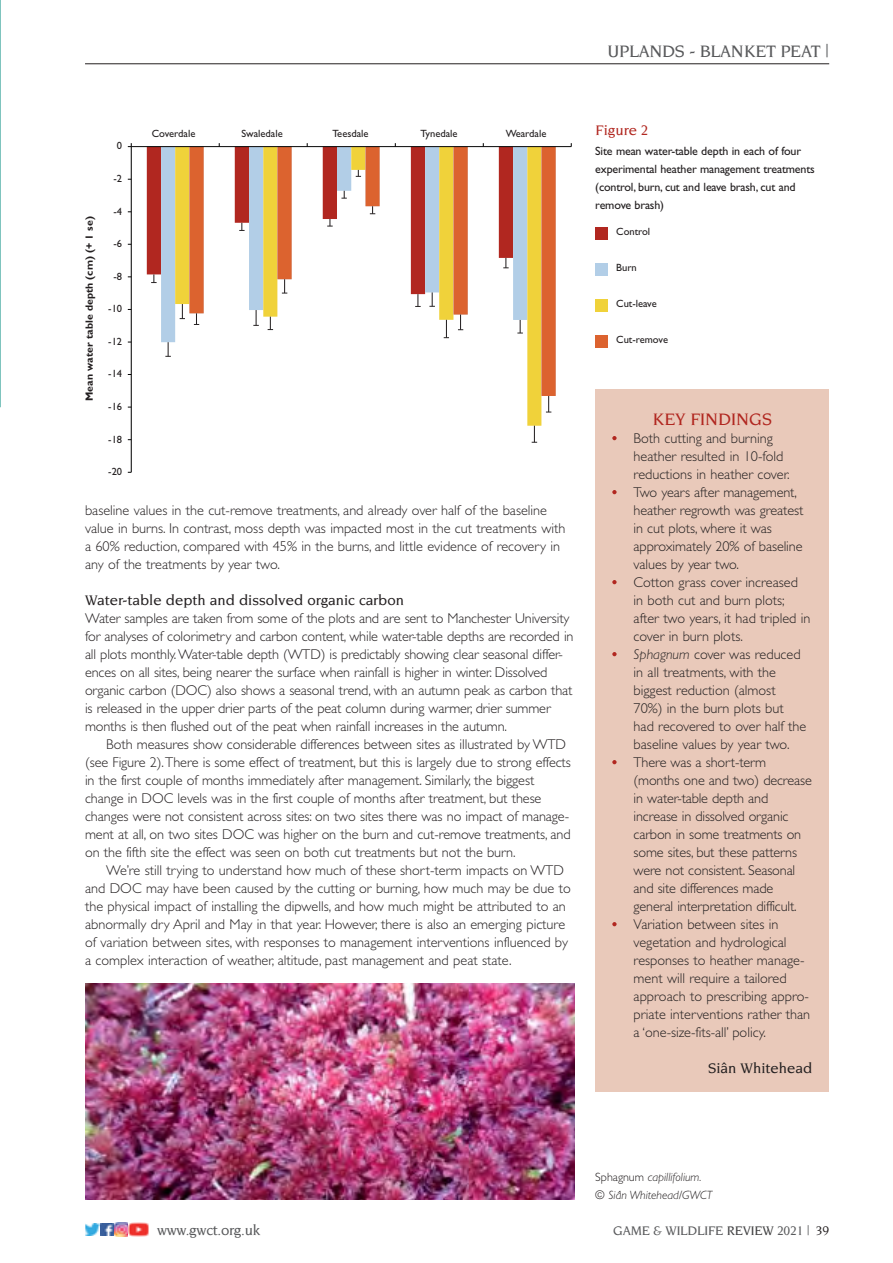
<style>
.page{position:relative;width:893px;height:1263px;background:#fff}
.page>*{position:absolute;margin:0;border:0;box-sizing:border-box;transform-origin:0 0}
.t1{font:500 18px "Novarese LT";letter-spacing:-.015em;color:#58595b}
.t2{font:500 18px "Novarese LT";color:#b12720}
.t3{font:500 15px "Novarese LT";color:#231f20}
.t4{font:500 15px "Novarese LT";letter-spacing:-.015em;color:#58595b}
.t5{font:500 15px "Novarese LT";color:#b12720}
.t6{font:300 14.25px/18px "Gill Sans";letter-spacing:-.005em;color:#231f20}
.t7{font:500 13.5px "Novarese LT";letter-spacing:-.015em;color:#58595b}
.t8{font:12px/18px "Gill Sans";letter-spacing:-.015em;color:#231f20}
.t9{font:italic 300 12px/18px "Gill Sans";color:#231f20}
.t10{font:10.5px "Gill Sans";color:#231f20}
.t11{font:700 10.5px "Gill Sans";color:#231f20}
.s1{font-style:italic}
.s2{font-style:normal}
.s3{color:#404041}
.s4{color:#231f20}
</style>
<div class="page">
<img style="left:85px;top:1223px;width:15px;height:12px">
<svg style="left:101px;top:1223px;width:27px;height:13px"></svg>
<img style="left:129px;top:1222px;width:19px;height:14px">
<hr style="left:85px;top:63px;width:744px;height:1px;background:#231f20">
<img style="left:85px;top:983px;width:489px;height:216px">
<div style="left:595px;top:389px;width:234px;height:702px;background:#e9c9ba"></div>
<svg style="left:612px;top:436px;width:5px;height:4px"></svg>
<svg style="left:612px;top:490px;width:5px;height:4px"></svg>
<svg style="left:612px;top:580px;width:5px;height:4px"></svg>
<svg style="left:612px;top:652px;width:5px;height:4px"></svg>
<svg style="left:612px;top:760px;width:5px;height:4px"></svg>
<svg style="left:612px;top:922px;width:5px;height:4px"></svg>
<div style="left:147px;top:147px;width:14px;height:137px;background:#b12720"></div>
<div style="left:161px;top:147px;width:14px;height:195px;background:#b2cee7"></div>
<svg style="left:175px;top:147px;width:366px;height:279px"></svg>
<svg style="left:189px;top:147px;width:367px;height:249px"></svg>
<svg style="left:151px;top:274px;width:6px;height:9px"></svg>
<svg style="left:239px;top:223px;width:6px;height:8px"></svg>
<svg style="left:327px;top:219px;width:6px;height:8px"></svg>
<svg style="left:415px;top:294px;width:6px;height:13px"></svg>
<svg style="left:503px;top:258px;width:6px;height:11px"></svg>
<svg style="left:165px;top:342px;width:6px;height:15px"></svg>
<svg style="left:253px;top:310px;width:6px;height:16px"></svg>
<svg style="left:341px;top:191px;width:6px;height:8px"></svg>
<svg style="left:429px;top:292px;width:6px;height:15px"></svg>
<svg style="left:517px;top:320px;width:6px;height:14px"></svg>
<svg style="left:180px;top:304px;width:5px;height:15px"></svg>
<svg style="left:268px;top:317px;width:5px;height:13px"></svg>
<svg style="left:356px;top:170px;width:5px;height:7px"></svg>
<svg style="left:444px;top:320px;width:5px;height:18px"></svg>
<svg style="left:532px;top:426px;width:5px;height:17px"></svg>
<svg style="left:194px;top:313px;width:5px;height:12px"></svg>
<svg style="left:282px;top:279px;width:5px;height:15px"></svg>
<svg style="left:370px;top:206px;width:5px;height:8px"></svg>
<svg style="left:458px;top:315px;width:5px;height:15px"></svg>
<svg style="left:546px;top:396px;width:5px;height:17px"></svg>
<hr style="left:131px;top:147px;width:1px;height:325px;background:#000">
<hr style="left:131px;top:146px;width:440px;height:1px;background:#000">
<div style="left:595px;top:227px;width:13px;height:13px;background:#b12720"></div>
<div style="left:595px;top:263px;width:13px;height:13px;background:#b2cee7"></div>
<div style="left:595px;top:299px;width:13px;height:13px;background:#f0d23a"></div>
<div style="left:595px;top:335px;width:13px;height:13px;background:#dc632f"></div>
<p class="t1" style="left:608px;top:44px;width:223px">UPLANDS - BLANKET PEAT |</p>
<p class="t10" style="left:152px;top:129px;width:45px">Coverdale</p>
<p class="t10" style="left:241px;top:129px;width:43px">Swaledale</p>
<p class="t10" style="left:333px;top:129px;width:38px">Teesdale</p>
<p class="t10" style="left:421px;top:129px;width:39px">Tynedale</p>
<p class="t10" style="left:506px;top:129px;width:42px">Weardale</p>
<p class="t5" style="left:595px;top:125px;width:54px">Figure 2</p>
<p class="t11" style="left:86px;top:401px;width:186px;rotate:-90deg">Mean water table depth (cm) (+ 1 se)</p>
<p class="t10" style="left:117px;top:142px;width:7px">0</p>
<p class="t10" style="left:114px;top:175px;width:10px">-2</p>
<p class="t10" style="left:114px;top:207px;width:10px">-4</p>
<p class="t10" style="left:114px;top:240px;width:10px">-6</p>
<p class="t10" style="left:114px;top:273px;width:10px">-8</p>
<p class="t10" style="left:108px;top:305px;width:15px">-10</p>
<p class="t10" style="left:108px;top:338px;width:15px">-12</p>
<p class="t10" style="left:108px;top:370px;width:15px">-14</p>
<p class="t10" style="left:108px;top:403px;width:15px">-16</p>
<p class="t10" style="left:108px;top:435px;width:15px">-18</p>
<p class="t10" style="left:108px;top:467px;width:15px">-20</p>
<p class="t6" style="left:85px;top:503px;width:482px">baseline values in the cut-remove treatments, and already over half of the baseline value in burns. In contrast, moss depth was impacted most in the cut treatments with a 60% reduction, compared with 45% in the burns, and little evidence of recovery in any of the treatments by year two.</p>
<p class="t3" style="left:85px;top:595px;width:320px">Water-table depth and dissolved organic carbon</p>
<p class="t6" style="left:85px;top:611px;width:490px">Water samples are taken from some of the plots and are sent to Manchester University for analyses of colorimetry and carbon content, while water-table depths are recorded in all plots monthly. Water-table depth (WTD) is predictably showing clear seasonal differ&shy;ences on all sites, being nearer the surface when rainfall is higher in winter. Dissolved organic carbon (DOC) also shows a seasonal trend, with an autumn peak as carbon that is released in the upper drier parts of the peat column during warmer, drier summer months is then flushed out of the peat when rainfall increases in the autumn.</p>
<p class="t6" style="left:85px;top:737px;width:487px;text-indent:21px">Both measures show considerable differences between sites as illustrated by WTD (see Figure 2). There is some effect of treatment, but this is largely due to strong effects in the first couple of months immediately after management. Similarly, the biggest change in DOC levels was in the first couple of months after treatment, but these changes were not consistent across sites: on two sites there was no impact of manage&shy;ment at all, on two sites DOC was higher on the burn and cut-remove treatments, and on the fifth site the effect was seen on both cut treatments but not the burn.</p>
<p class="t6" style="left:85px;top:863px;width:487px;text-indent:21px">We’re still trying to understand how much of these short-term impacts on WTD and DOC may have been caused by the cutting or burning, how much may be due to the physical impact of installing the dipwells, and how much might be attributed to an abnormally dry April and May in that year. However, there is also an emerging picture of variation between sites, with responses to management interventions influenced by a complex interaction of weather, altitude, past management and peat state.</p>
<p class="t8" style="left:595px;top:143px;width:221px">Site mean water-table depth in each of four experimental heather management treatments (control, burn, cut and leave brash, cut and remove brash)</p>
<p class="t10" style="left:616px;top:228px;width:35px">Control</p>
<p class="t10" style="left:616px;top:264px;width:22px">Burn</p>
<p class="t10" style="left:616px;top:300px;width:42px">Cut-leave</p>
<p class="t10" style="left:616px;top:336px;width:53px">Cut-remove</p>
<p class="t2" style="left:652px;top:412px;width:121px">KEY FINDINGS</p>
<p class="t6" style="left:634px;top:431px;width:180px">Both cutting and burning heather resulted in 10-fold reductions in heather cover.<br>Two years after management, heather regrowth was greatest in cut plots, where it was approximately 20% of baseline values by year two.<br>Cotton grass cover increased<br>in both cut and burn plots; after two years, it had tripled in cover in burn plots.<br><span class="s1">Sphagnum</span> cover was reduced in all treatments, with the biggest reduction (almost<br>70%) in the burn plots but<br>had recovered to over half the baseline values by year two.<br>There was a short-term (months one and two) decrease in water-table depth and increase in dissolved organic carbon in some treatments on some sites, but these patterns were not consistent. Seasonal and site differences made general interpretation difficult.<br>Variation between sites in vegetation and hydrological responses to heather manage&shy;ment will require a tailored approach to prescribing appro&shy;priate interventions rather than a ‘one-size-fits-all’ policy.</p>
<p class="t3" style="left:708px;top:1063px;width:106px">Siân Whitehead</p>
<p class="t9" style="left:595px;top:1169px;width:119px"><span class="s2">Sphagnum</span> capillifolium. © Siân Whitehead/GWCT</p>
<p class="t4" style="left:157px;top:1225px;width:105px">www.gwct.org.uk</p>
<p class="t7" style="left:613px;top:1226px;width:218px">GAME &amp; WILDLIFE <span class="s3">REVIEW</span> 2021 | <span class="s4">39</span></p>
</div>
